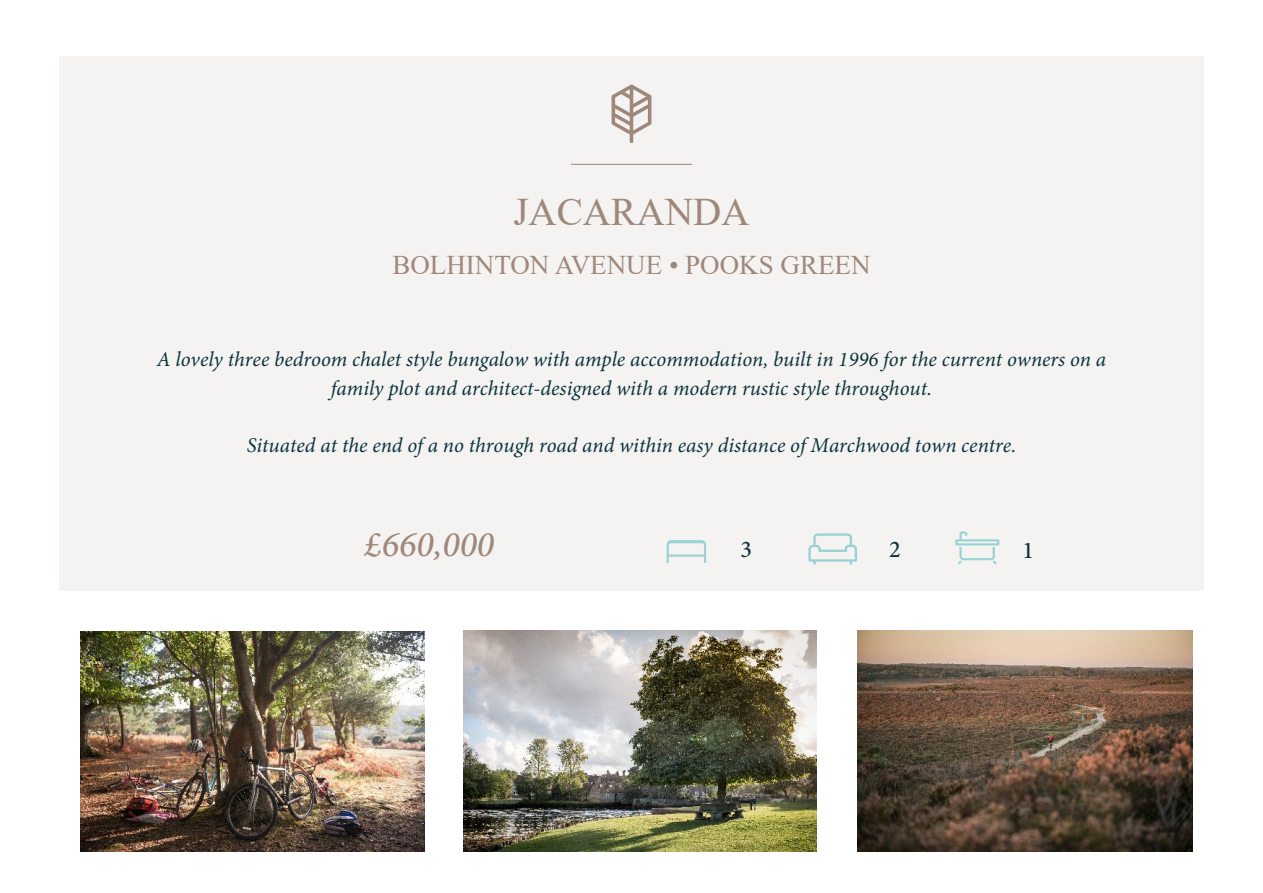
<style>
.page{position:relative;width:1263px;height:893px;background:#fff}
.page>*{position:absolute;margin:0;border:0;box-sizing:border-box;transform-origin:0 0}
.t1{font:39px "Times New Roman";color:#9e887b}
.t2{font:italic 500 36px "Minion Pro";color:#9e887b}
.t3{font:27px "Times New Roman";color:#9e887b}
.t4{font:500 24px "Minion Pro";color:#0b333d}
.t5{font:italic 21px/28.7px "Minion Pro";color:#0b343e;text-align:center}
</style>
<div class="page">
<div style="left:59px;top:57px;width:1145px;height:534px;background:#f5f3f1"></div>
<hr style="left:571px;top:164px;width:121px;height:1px;background:#9e887b">
<svg style="left:611px;top:84px;width:40px;height:59px"></svg>
<svg style="left:955px;top:531px;width:44px;height:33px"></svg>
<svg style="left:808px;top:533px;width:49px;height:32px"></svg>
<svg style="left:667px;top:540px;width:39px;height:23px"></svg>
<hr style="left:668px;top:555px;width:37px;height:2px;background:#98d2d4">
<img style="left:81px;top:631px;width:343px;height:221px">
<img style="left:857px;top:631px;width:335px;height:221px">
<img style="left:464px;top:631px;width:352px;height:221px">
<h1 class="t1" style="left:513px;top:198px;width:238px">JACARANDA</h1>
<p class="t3" style="left:392px;top:255px;width:480px">BOLHINTON AVENUE • POOKS GREEN</p>
<p class="t5" style="left:157px;top:347px;width:951px">A lovely three bedroom chalet style bungalow with ample accommodation, built in 1996 for the current owners on a family plot and architect-designed with a modern rustic style throughout.</p>
<p class="t5" style="left:247px;top:433px;width:771px">Situated at the end of a no through road and within easy distance of Marchwood town centre.</p>
<h2 class="t2" style="left:365px;top:530px;width:131px">£660,000</h2>
<p class="t4" style="left:740px;top:540px;width:13px">3</p>
<p class="t4" style="left:889px;top:540px;width:13px">2</p>
<p class="t4" style="left:1022px;top:541px;width:13px">1</p>
</div>
